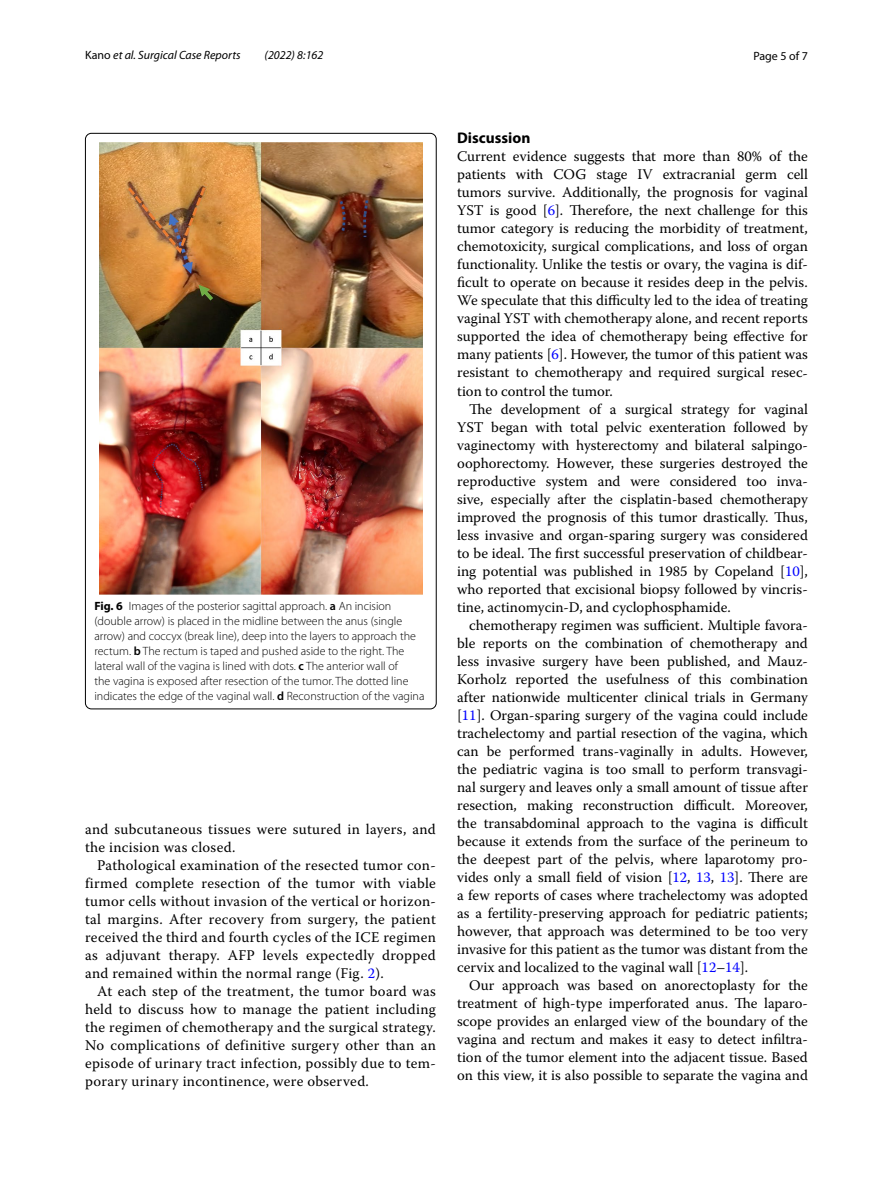
<style>
.page{position:relative;width:893px;height:1187px;background:#fff}
.page>*{position:absolute;margin:0;border:0;box-sizing:border-box;transform-origin:0 0}
.t1{font:700 15.45px "Myriad Pro";color:#000}
.t2{font:14.7px/18px "Warnock Pro";letter-spacing:.01em;color:#000;text-align:justify}
.t3{font:300 12px/15px "Myriad Pro";color:#000}
.t4{font:italic 12px "Myriad Pro";color:#000}
.t5{font:12px "Myriad Pro";color:#000}
.s1{font-style:normal}
.s2{font-weight:700}
.s3{font-weight:600}
.s4{color:#00f}
</style>
<div class="page">
<img style="left:99px;top:142px;width:323px;height:452px">
<p class="t4" style="left:85px;top:48px;width:157px"><span class="s1">Kano</span> et al. Surgical Case Reports</p>
<p class="t4" style="left:265px;top:48px;width:60px">(2022) 8:162</p>
<p class="t5" style="left:753px;top:48px;width:56px">Page 5 of 7</p>
<p class="t3" style="left:94px;top:598px;width:332px"><span class="s2">Fig. 6</span> Images of the posterior sagittal approach. <span class="s3">a</span> An incision (double arrow) is placed in the midline between the anus (single arrow) and coccyx (break line), deep into the layers to approach the rectum. <span class="s3">b</span> The rectum is taped and pushed aside to the right. The lateral wall of the vagina is lined with dots. <span class="s3">c</span> The anterior wall of<br>the vagina is exposed after resection of the tumor. The dotted line indicates the edge of the vaginal wall. <span class="s3">d</span> Reconstruction of the vagina</p>
<p class="t2" style="left:85px;top:820px;width:352px">and subcutaneous tissues were sutured in layers, and the incision was closed.</p>
<p class="t2" style="left:85px;top:856px;width:352px;text-indent:12px">Pathological examination of the resected tumor con&shy;firmed complete resection of the tumor with viable tumor cells without invasion of the vertical or horizon&shy;tal margins. After recovery from surgery, the patient received the third and fourth cycles of the ICE regimen as adjuvant therapy. AFP levels expectedly dropped and remained within the normal range (Fig. <span class="s4">2</span>).</p>
<p class="t2" style="left:85px;top:982px;width:352px;text-indent:12px">At each step of the treatment, the tumor board was held to discuss how to manage the patient including the regimen of chemotherapy and the surgical strategy.<br>No complications of definitive surgery other than an episode of urinary tract infection, possibly due to tem&shy;porary urinary incontinence, were observed.</p>
<p class="t1" style="left:457px;top:128px;width:75px">Discussion</p>
<p class="t2" style="left:457px;top:147px;width:352px">Current evidence suggests that more than 80% of the patients with COG stage IV extracranial germ cell tumors survive. Additionally, the prognosis for vaginal YST is good [<span class="s4">6</span>]. Therefore, the next challenge for this tumor category is reducing the morbidity of treatment, chemotoxicity, surgical complications, and loss of organ functionality. Unlike the testis or ovary, the vagina is dif&shy;ficult to operate on because it resides deep in the pelvis.<br>We speculate that this difficulty led to the idea of treating vaginal YST with chemotherapy alone, and recent reports supported the idea of chemotherapy being effective for many patients [<span class="s4">6</span>]. However, the tumor of this patient was resistant to chemotherapy and required surgical resec&shy;tion to control the tumor.</p>
<p class="t2" style="left:457px;top:399px;width:352px;text-indent:12px">The development of a surgical strategy for vaginal YST began with total pelvic exenteration followed by vaginectomy with hysterectomy and bilateral salpingo&shy;oophorectomy. However, these surgeries destroyed the reproductive system and were considered too inva&shy;sive, especially after the cisplatin-based chemotherapy improved the prognosis of this tumor drastically. Thus, less invasive and organ-sparing surgery was considered to be ideal. The first successful preservation of childbear&shy;ing potential was published in 1985 by Copeland [<span class="s4">10</span>], who reported that excisional biopsy followed by vincris&shy;tine, actinomycin-D, and cyclophosphamide.</p>
<p class="t2" style="left:457px;top:615px;width:352px;text-indent:12px">chemotherapy regimen was sufficient. Multiple favora&shy;ble reports on the combination of chemotherapy and less invasive surgery have been published, and Mauz-Korholz reported the usefulness of this combination after nationwide multicenter clinical trials in Germany [<span class="s4">11</span>]. Organ-sparing surgery of the vagina could include trachelectomy and partial resection of the vagina, which can be performed trans-vaginally in adults. However, the pediatric vagina is too small to perform transvagi&shy;nal surgery and leaves only a small amount of tissue after resection, making reconstruction difficult. Moreover, the transabdominal approach to the vagina is difficult because it extends from the surface of the perineum to the deepest part of the pelvis, where laparotomy pro&shy;vides only a small field of vision [<span class="s4">12</span>, <span class="s4">13</span>, <span class="s4">13</span>]. There are a few reports of cases where trachelectomy was adopted as a fertility-preserving approach for pediatric patients; however, that approach was determined to be too very invasive for this patient as the tumor was distant from the cervix and localized to the vaginal wall [<span class="s4">12</span>–<span class="s4">14</span>].</p>
<p class="t2" style="left:457px;top:975px;width:352px;text-indent:12px">Our approach was based on anorectoplasty for the treatment of high-type imperforated anus. The laparo&shy;scope provides an enlarged view of the boundary of the vagina and rectum and makes it easy to detect infiltra&shy;tion of the tumor element into the adjacent tissue. Based on this view, it is also possible to separate the vagina and</p>
</div>
